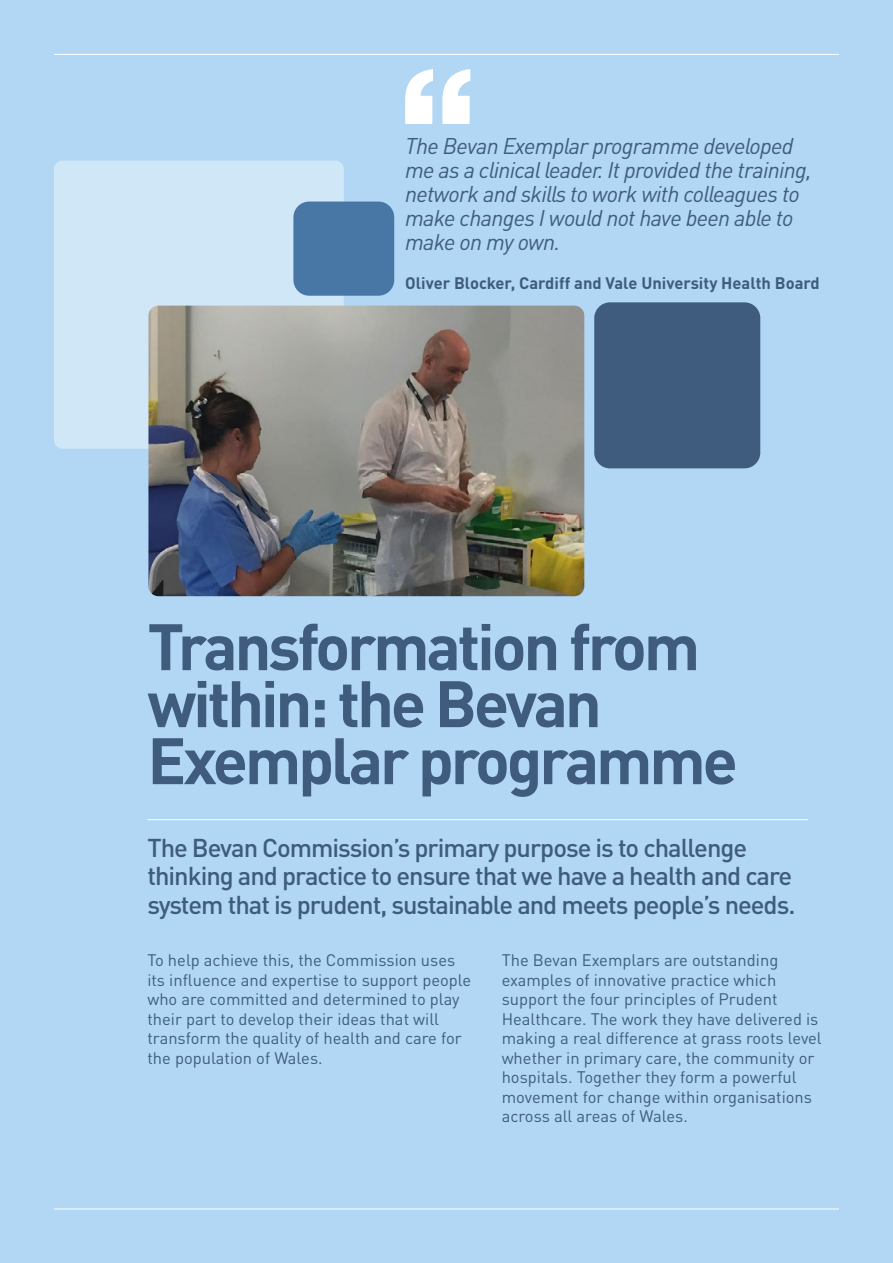
<style>
.page{position:relative;width:893px;height:1263px;background:#b1d7f4}
.page>*{position:absolute;margin:0;border:0;box-sizing:border-box;transform-origin:0 0}
.ML_-_Heading_1{font:700 64.5px/57px "DINOT";letter-spacing:-.05em;color:#3f5c7e}
.Intro_text{font:500 25.5px/28.5px "DINOT";letter-spacing:-.04em;color:#3f5c7e}
.t1{font:italic 22.5px/24px "DINOT";letter-spacing:-.03em;color:#3f5c7e}
.Body_navy{font:16.5px/19.5px "DINOT";color:#3f5c7e}
.Body_navy-2{font:700 16.5px "DINOT";color:#3f5c7e}
</style>
<div class="page">
<div style="left:54px;top:161px;width:290px;height:288px;background:#d0e7f8;border-radius:9px"></div>
<hr style="left:147px;top:819px;width:661px;height:1px;background:#fff">
<hr style="left:54px;top:1208px;width:785px;height:1px;background:#fff">
<hr style="left:54px;top:54px;width:785px;height:1px;background:#fff">
<img style="left:148px;top:306px;width:436px;height:290px">
<div style="left:594px;top:302px;width:166px;height:166px;background:#3f5c7e;border-radius:16px"></div>
<div style="left:293px;top:202px;width:101px;height:94px;background:#4877a6;border-radius:16px"></div>
<svg style="left:405px;top:69px;width:65px;height:55px"></svg>
<p class="t1" style="left:405px;top:133px;width:408px">The Bevan Exemplar programme developed me as a clinical leader. It provided the training, network and skills to work with colleagues to make changes I would not have been able to make on my own.</p>
<p class="Body_navy-2" style="left:405px;top:272px;width:416px">Oliver Blocker, Cardiff and Vale University Health Board</p>
<p class="ML_-_Heading_1" style="left:147px;top:616px;width:592px">Transformation from within: the Bevan<br>Exemplar programme</p>
<p class="Intro_text" style="left:147px;top:833px;width:650px">The Bevan Commission’s primary purpose is to challenge thinking and practice to ensure that we have a health and care system that is prudent, sustainable and meets people’s needs.</p>
<p class="Body_navy" style="left:147px;top:950px;width:325px">To help achieve this, the Commission uses its influence and expertise to support people who are committed and determined to play their part to develop their ideas that will transform the quality of health and care for the population of Wales.</p>
<p class="Body_navy" style="left:502px;top:950px;width:322px">The Bevan Exemplars are outstanding examples of innovative practice which support the four principles of Prudent Healthcare. The work they have delivered is making a real difference at grass roots level whether in primary care, the community or hospitals. Together they form a powerful movement for change within organisations across all areas of Wales.</p>
</div>
